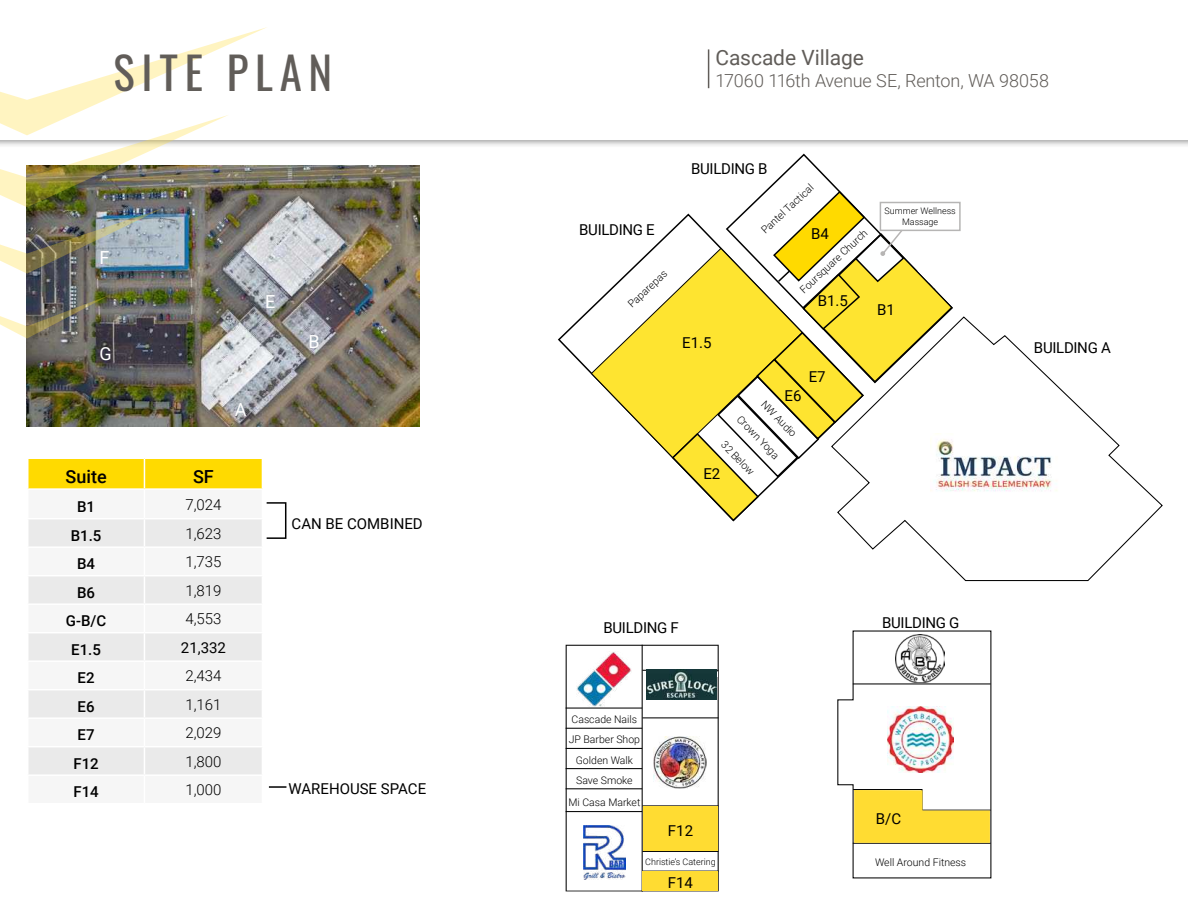
<style>
.page{position:relative;width:1188px;height:918px;background:#fff}
.page>*{position:absolute;margin:0;border:0;box-sizing:border-box;transform-origin:0 0}
.t1{font:45px "Oswald";letter-spacing:.15em;color:#615d59}
.t2{font:21px "Roboto";letter-spacing:-.005em;color:#615d59}
.t3{font:300 18px "Roboto";letter-spacing:-.01em;color:#615d59}
.t4{font:500 18px "Roboto";color:#000}
.t5{font:18px "Roboto";color:#fff}
.t6{font:15px "Roboto";letter-spacing:-.02em;color:#000}
.t7{font:300 15px "Roboto";color:#000}
.t8{font:500 15px "Roboto";color:#000}
.t9{font:15px "Roboto";color:#000}
.t10{font:300 10.5px/20px "Roboto";color:#000}
.t11{font:300 9px/10.8px "Roboto";color:#000;text-align:center}
</style>
<div class="page">
<img style="left:27px;top:165px;width:393px;height:262px">
<div style="left:0;top:0;width:1188px;height:149px;background:#000;opacity:.75"></div>
<div style="left:0;top:0;width:1188px;height:139px;background:#fff"></div>
<img style="left:0;top:27px;width:268px;height:247px">
<img style="left:0;top:295px;width:110px;height:44px">
<hr style="left:708px;top:49px;width:1px;height:39px;background:#615d59">
<svg style="left:566px;top:645px;width:153px;height:246px"></svg>
<hr style="left:642px;top:645px;width:1px;height:246px;background:#000">
<hr style="left:566px;top:708px;width:76px;height:1px;background:#000">
<hr style="left:642px;top:670px;width:76px;height:1px;background:#000">
<hr style="left:642px;top:717px;width:76px;height:1px;background:#000">
<hr style="left:642px;top:805px;width:76px;height:1px;background:#000">
<hr style="left:642px;top:851px;width:76px;height:1px;background:#000">
<hr style="left:566px;top:728px;width:76px;height:1px;background:#000">
<hr style="left:566px;top:748px;width:76px;height:1px;background:#000">
<hr style="left:566px;top:768px;width:76px;height:1px;background:#000">
<hr style="left:566px;top:788px;width:76px;height:1px;background:#000">
<hr style="left:566px;top:811px;width:76px;height:1px;background:#000">
<svg style="left:846px;top:371px;width:317px;height:211px"></svg>
<svg style="left:27px;top:458px;width:236px;height:316px"></svg>
<div style="left:266px;top:502px;width:20px;height:37px;border:2px solid #000"></div>
<svg style="left:643px;top:673px;width:75px;height:4px"></svg>
<svg style="left:837px;top:630px;width:155px;height:249px"></svg>
<div style="left:643px;top:871px;width:75px;height:19px;background:#ffdc32"></div>
<div style="left:643px;top:806px;width:75px;height:45px;background:#ffdc32"></div>
<svg style="left:766px;top:153px;width:73px;height:37px"></svg>
<svg style="left:590px;top:247px;width:81px;height:210px"></svg>
<img style="left:1043px;top:433px;width:16px;height:61px">
<img style="left:577px;top:652px;width:55px;height:55px">
<img style="left:646px;top:670px;width:70px;height:30px">
<img style="left:584px;top:825px;width:41px;height:54px">
<img style="left:654px;top:736px;width:53px;height:53px">
<img style="left:888px;top:707px;width:65px;height:65px">
<img style="left:896px;top:635px;width:49px;height:47px">
<svg style="left:269px;top:786px;width:17px;height:2px"></svg>
<svg style="left:671px;top:190px;width:372px;height:332px"></svg>
<h1 class="t1" style="left:113px;top:33px;width:221px">SITE PLAN</h1>
<h2 class="t2" style="left:716px;top:43px;width:150px">Cascade Village</h2>
<h3 class="t3" style="left:716px;top:68px;width:335px">17060 116th Avenue SE, Renton, WA 98058</h3>
<h3 class="t5" style="left:100px;top:245px;width:11px">F</h3>
<h3 class="t5" style="left:100px;top:341px;width:14px">G</h3>
<h3 class="t4" style="left:66px;top:464px;width:43px">Suite</h3>
<h3 class="t4" style="left:193px;top:464px;width:22px">SF</h3>
<h3 class="t8" style="left:77px;top:496px;width:19px">B1</h3>
<h3 class="t7" style="left:185px;top:494px;width:38px">7,024</h3>
<h3 class="t8" style="left:71px;top:525px;width:32px">B1.5</h3>
<h3 class="t7" style="left:185px;top:523px;width:38px">1,623</h3>
<h3 class="t8" style="left:77px;top:553px;width:19px">B4</h3>
<h3 class="t7" style="left:185px;top:551px;width:38px">1,735</h3>
<h3 class="t8" style="left:77px;top:582px;width:19px">B6</h3>
<h3 class="t7" style="left:185px;top:580px;width:38px">1,819</h3>
<h3 class="t8" style="left:66px;top:610px;width:42px">G-B/C</h3>
<h3 class="t7" style="left:185px;top:608px;width:38px">4,553</h3>
<h3 class="t8" style="left:71px;top:639px;width:31px">E1.5</h3>
<h3 class="t6" style="left:181px;top:637px;width:47px">21,332</h3>
<h3 class="t8" style="left:78px;top:667px;width:18px">E2</h3>
<h3 class="t7" style="left:185px;top:665px;width:38px">2,434</h3>
<h3 class="t8" style="left:78px;top:696px;width:18px">E6</h3>
<h3 class="t7" style="left:185px;top:694px;width:38px">1,161</h3>
<h3 class="t8" style="left:78px;top:724px;width:18px">E7</h3>
<h3 class="t7" style="left:185px;top:722px;width:38px">2,029</h3>
<h3 class="t8" style="left:73px;top:753px;width:27px">F12</h3>
<h3 class="t7" style="left:185px;top:751px;width:38px">1,800</h3>
<h3 class="t8" style="left:73px;top:781px;width:27px">F14</h3>
<h3 class="t7" style="left:185px;top:779px;width:38px">1,000</h3>
<h3 class="t5" style="left:265px;top:289px;width:12px">E</h3>
<h3 class="t5" style="left:308px;top:329px;width:13px">B</h3>
<h3 class="t6" style="left:579px;top:219px;width:77px">BUILDING E</h3>
<p class="t10" style="left:623px;top:298px;width:51px;rotate:-43deg">Paparepas</p>
<h3 class="t6" style="left:691px;top:158px;width:78px">BUILDING B</h3>
<p class="t10" style="left:756px;top:224px;width:69px;rotate:-43deg">Pantel Tactical</p>
<p class="t10" style="left:795px;top:283px;width:89px;rotate:-43deg">Foursquare Church</p>
<h3 class="t6" style="left:811px;top:223px;width:19px">B4</h3>
<h3 class="t6" style="left:682px;top:332px;width:31px">E1.5</h3>
<h3 class="t6" style="left:818px;top:291px;width:32px">B1.5</h3>
<h3 class="t6" style="left:809px;top:366px;width:18px">E7</h3>
<h3 class="t6" style="left:785px;top:385px;width:18px">E6</h3>
<h3 class="t5" style="left:235px;top:397px;width:13px">A</h3>
<p class="t10" style="left:771px;top:395px;width:47px;rotate:46deg">NW Audio</p>
<p class="t10" style="left:746px;top:410px;width:57px;rotate:46deg">Crown Yoga</p>
<p class="t10" style="left:731px;top:436px;width:44px;rotate:46deg">32 Below</p>
<h3 class="t6" style="left:703px;top:464px;width:18px">E2</h3>
<p class="t11" style="left:884px;top:205px;width:73px">Summer Wellness<br>Massage</p>
<h3 class="t6" style="left:877px;top:299px;width:19px">B1</h3>
<h3 class="t9" style="left:292px;top:513px;width:133px">CAN BE COMBINED</h3>
<h3 class="t9" style="left:288px;top:778px;width:139px">WAREHOUSE SPACE</h3>
<h3 class="t6" style="left:604px;top:617px;width:77px">BUILDING F</h3>
<p class="t10" style="left:569px;top:709px;width:73px">Cascade Nails<br>JP Barber Shop</p>
<p class="t10" style="left:576px;top:751px;width:59px">Golden Walk<br>Save Smoke</p>
<p class="t10" style="left:568px;top:791px;width:74px">Mi Casa Market</p>
<h3 class="t6" style="left:882px;top:612px;width:79px">BUILDING G</h3>
<h3 class="t6" style="left:668px;top:820px;width:27px">F12</h3>
<p class="t11" style="left:645px;top:856px;width:72px">Christie’s Catering</p>
<h3 class="t6" style="left:668px;top:872px;width:27px">F14</h3>
<h3 class="t6" style="left:876px;top:809px;width:27px">B/C</h3>
<p class="t10" style="left:875px;top:852px;width:93px">Well Around Fitness</p>
<h3 class="t6" style="left:1034px;top:337px;width:78px">BUILDING A</h3>
</div>
